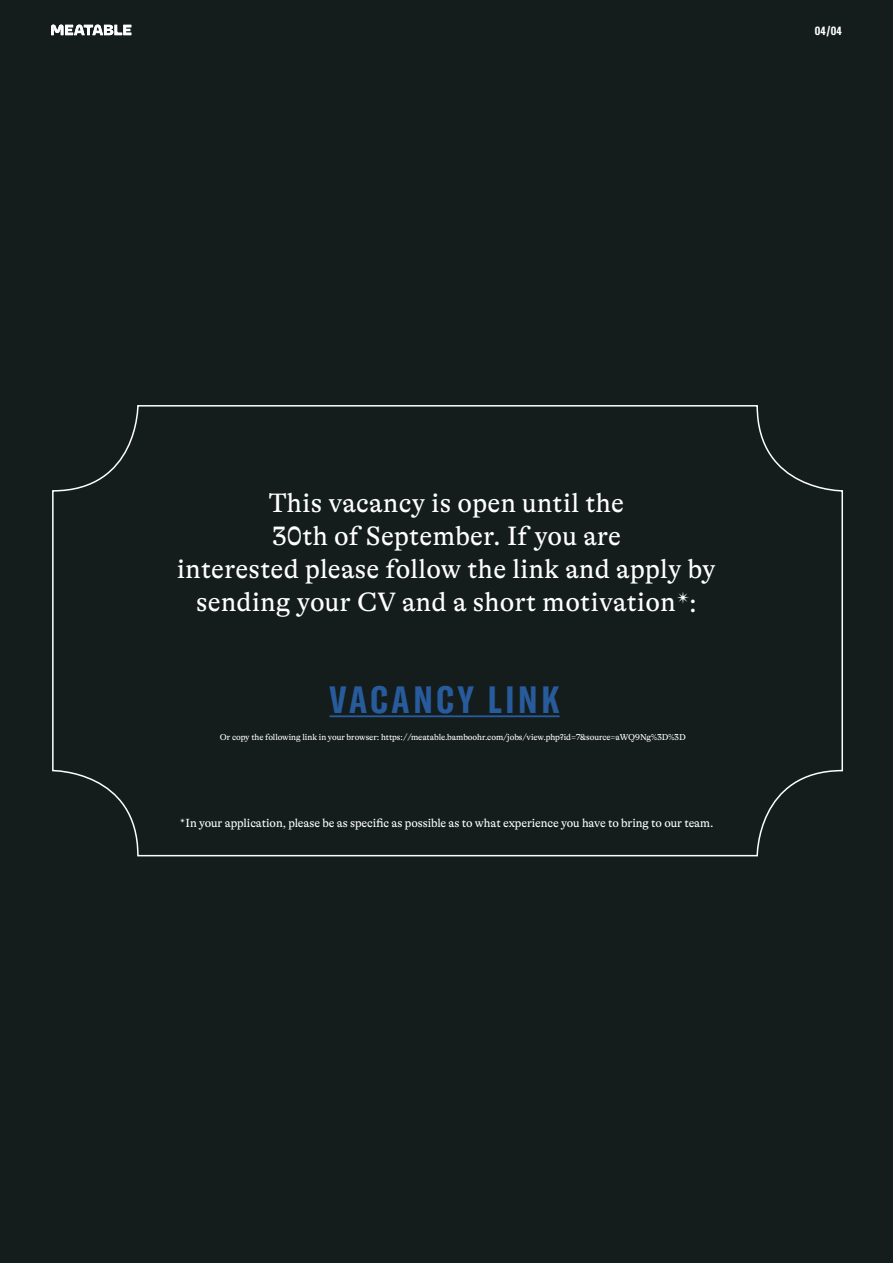
<style>
.page{position:relative;width:893px;height:1263px;background:#141c1c}
.page>*{position:absolute;margin:0;border:0;box-sizing:border-box;transform-origin:0 0}
.t1{font:700 extra-condensed 37.5px "GT America";letter-spacing:.1em;color:#275b9b}
.t2{font:27px/33px "GT Alpina Betav 6";letter-spacing:.01em;color:#fff;text-align:center}
.t3{font:12px "GT Alpina Betav 6";letter-spacing:-.01em;color:#fff}
.t4{font:700 extra-condensed 12px "GT America";color:#fff}
.t5{font:8.7px "GT Alpina Betav 6";letter-spacing:-.01em;color:#fff}
</style>
<div class="page">
<hr style="left:330px;top:715px;width:230px;height:2px;background:#275b9b">
<svg style="left:51px;top:25px;width:80px;height:10px"></svg>
<p class="t4" style="left:815px;top:23px;width:29px">04/04</p>
<p class="t2" style="left:177px;top:487px;width:540px">This vacancy is open until the<br>30th of September. If you are<br>interested please follow the link and apply by sending your CV and a short motivation<sup>✴</sup>:</p>
<h1 class="t1" style="left:330px;top:677px;width:232px">VACANCY LINK</h1>
<p class="t5" style="left:220px;top:732px;width:467px">Or copy the following link in your browser: https://meatable.bamboohr.com/jobs/view.php?id=7&amp;source=aWQ9Ng%3D%3D</p>
<p class="t3" style="left:180px;top:816px;width:535px"><sup>✴</sup>In your application, please be as specific as possible as to what experience you have to bring to our team.</p>
</div>
